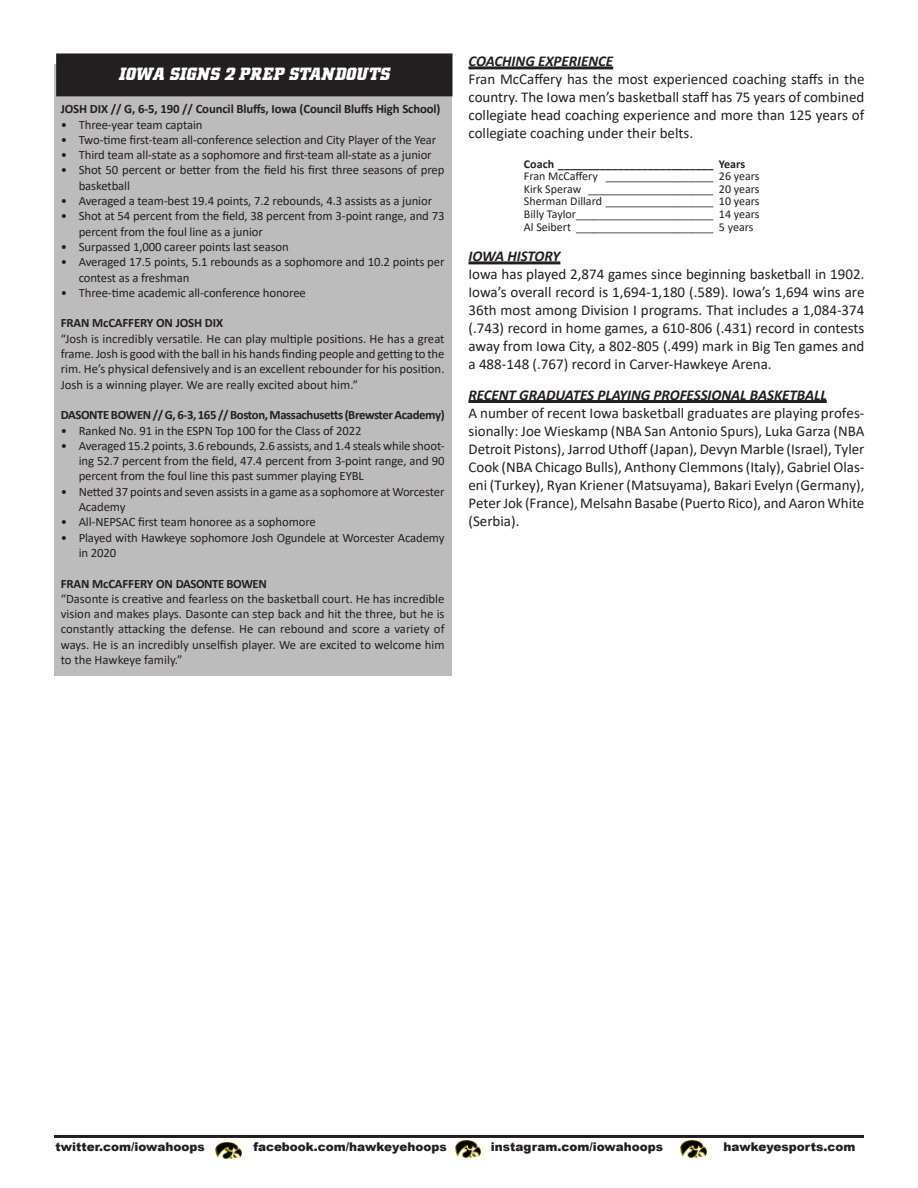
<style>
.page{position:relative;width:918px;height:1188px;background:#fff}
.page>*{position:absolute;margin:0;border:0;box-sizing:border-box;transform-origin:0 0}
.t1{font:italic 700 18px "Hawkeye";letter-spacing:.02em;color:#fff}
.Hanging_indent{font:15px/18px "Calibri";color:#231f20;text-align:justify}
.t2{font:italic 700 15px "Calibri";letter-spacing:-.005em;color:#231f20}
.Hanging_indent-2{font:12.75px/15.3px "Calibri";letter-spacing:-.01em;color:#231f20}
.Hanging_indent-3{font:700 12.75px "Calibri";letter-spacing:-.01em;color:#231f20}
.Hanging_indent-4{font:700 12.75px "Calibri";letter-spacing:-.03em;color:#231f20}
.t3{font:12px "Calibri";color:#231f20}
.t4{font:900 12px "Arial";color:#231f20}
.t5{font:700 12px "Calibri";color:#231f20}
</style>
<div class="page">
<hr style="left:54px;top:1135px;width:810px;height:3px;background:#231f20">
<img style="left:216px;top:1142px;width:25px;height:17px">
<img style="left:455px;top:1141px;width:26px;height:16px">
<img style="left:681px;top:1141px;width:25px;height:16px">
<hr style="left:468px;top:66px;width:145px;height:3px;background:#231f20">
<hr style="left:468px;top:261px;width:92px;height:3px;background:#231f20">
<hr style="left:468px;top:400px;width:359px;height:3px;background:#231f20">
<div style="left:54px;top:64px;width:397px;height:612px;background:#bdbcbc"></div>
<div style="left:57px;top:54px;width:395px;height:42px;background:#231f20"></div>
<div style="left:56px;top:53px;width:397px;height:43px;border:2px solid #231f20"></div>
<p class="t1" style="left:119px;top:63px;width:272px">IOWA SIGNS 2 PREP STANDOUTS</p>
<p class="Hanging_indent-3" style="left:61px;top:100px;width:381px">JOSH DIX // G, 6-5, 190 // Council Bluffs, Iowa (Council Bluffs High School)</p>
<p class="Hanging_indent-2" style="left:61px;top:116px;width:143px">• Three-year team captain</p>
<p class="Hanging_indent-2" style="left:61px;top:132px;width:377px">• Two-time first-team all-conference selection and City Player of the Year</p>
<p class="Hanging_indent-2" style="left:61px;top:147px;width:373px">• Third team all-state as a sophomore and first-team all-state as a junior</p>
<p class="Hanging_indent-2" style="left:79px;top:162px;width:367px;text-indent:-18px">• Shot 50 percent or better from the field his first three seasons of prep basketball</p>
<p class="Hanging_indent-2" style="left:61px;top:193px;width:373px">• Averaged a team-best 19.4 points, 7.2 rebounds, 4.3 assists as a junior</p>
<p class="Hanging_indent-2" style="left:79px;top:208px;width:367px;text-indent:-18px">• Shot at 54 percent from the field, 38 percent from 3-point range, and 73 percent from the foul line as a junior</p>
<p class="Hanging_indent-2" style="left:61px;top:239px;width:230px">• Surpassed 1,000 career points last season</p>
<p class="Hanging_indent-2" style="left:79px;top:254px;width:367px;text-indent:-18px">• Averaged 17.5 points, 5.1 rebounds as a sophomore and 10.2 points per contest as a freshman</p>
<p class="Hanging_indent-2" style="left:61px;top:285px;width:247px">• Three-time academic all-conference honoree</p>
<p class="Hanging_indent-3" style="left:61px;top:314px;width:164px">FRAN McCAFFERY ON JOSH DIX</p>
<p class="Hanging_indent-2" style="left:61px;top:331px;width:385px;text-align:justify">“Josh is incredibly versatile. He can play multiple positions. He has a great frame. Josh is good with the ball in his hands finding people and getting to the rim. He’s physical defensively and is an excellent rebounder for his position.<br>Josh is a winning player. We are really excited about him.”</p>
<p class="Hanging_indent-4" style="left:61px;top:406px;width:385px">DASONTEBOWEN//G,6-3,165//Boston,Massachusetts(BrewsterAcademy)</p>
<p class="Hanging_indent-2" style="left:61px;top:422px;width:302px">• Ranked No. 91 in the ESPN Top 100 for the Class of 2022</p>
<p class="Hanging_indent-2" style="left:79px;top:438px;width:367px;text-align:justify;text-indent:-18px">• Averaged 15.2 points, 3.6 rebounds, 2.6 assists, and 1.4 steals while shoot&shy;ing 52.7 percent from the field, 47.4 percent from 3-point range, and 90 percent from the foul line this past summer playing EYBL</p>
<p class="Hanging_indent-2" style="left:79px;top:484px;width:367px;text-indent:-18px">• Netted 37 points and seven assists in a game as a sophomore at Worcester<br>Academy</p>
<p class="Hanging_indent-2" style="left:61px;top:514px;width:257px">• All-NEPSAC first team honoree as a sophomore</p>
<p class="Hanging_indent-2" style="left:79px;top:529px;width:367px;text-indent:-18px">• Played with Hawkeye sophomore Josh Ogundele at Worcester Academy in 2020</p>
<p class="Hanging_indent-3" style="left:61px;top:574px;width:208px">FRAN McCAFFERY ON DASONTE BOWEN</p>
<p class="Hanging_indent-2" style="left:61px;top:591px;width:385px;text-align:justify">“Dasonte is creative and fearless on the basketball court. He has incredible vision and makes plays. Dasonte can step back and hit the three, but he is constantly attacking the defense. He can rebound and score a variety of ways. He is an incredibly unselfish player. We are excited to welcome him to the Hawkeye family.”</p>
<p class="t2" style="left:468px;top:51px;width:146px">COACHING EXPERIENCE</p>
<p class="Hanging_indent" style="left:468px;top:70px;width:398px">Fran McCaffery has the most experienced coaching staffs in the country. The Iowa men’s basketball staff has 75 years of combined collegiate head coaching experience and more than 125 years of collegiate coaching under their belts.</p>
<p class="t5" style="left:524px;top:155px;width:223px">Coach __________________________ Years</p>
<p class="t3" style="left:524px;top:168px;width:237px">Fran McCaffery __________________ 26 years</p>
<p class="t3" style="left:524px;top:181px;width:237px">Kirk Speraw _____________________ 20 years</p>
<p class="t3" style="left:524px;top:193px;width:237px">Sherman Dillard __________________ 10 years</p>
<p class="t3" style="left:524px;top:206px;width:237px">Billy Taylor_______________________ 14 years</p>
<p class="t3" style="left:524px;top:218px;width:231px">Al Seibert _______________________ 5 years</p>
<p class="t2" style="left:468px;top:246px;width:93px">IOWA HISTORY</p>
<p class="Hanging_indent" style="left:468px;top:265px;width:397px">Iowa has played 2,874 games since beginning basketball in 1902.<br>Iowa’s overall record is 1,694-1,180 (.589). Iowa’s 1,694 wins are 36th most among Division I programs. That includes a 1,084-374 (.743) record in home games, a 610-806 (.431) record in contests away from Iowa City, a 802-805 (.499) mark in Big Ten games and a 488-148 (.767) record in Carver-Hawkeye Arena.</p>
<p class="t2" style="left:468px;top:384px;width:360px">RECENT GRADUATES PLAYING PROFESSIONAL BASKETBALL</p>
<p class="Hanging_indent" style="left:468px;top:403px;width:398px">A number of recent Iowa basketball graduates are playing profes&shy;sionally: Joe Wieskamp (NBA San Antonio Spurs), Luka Garza (NBA Detroit Pistons), Jarrod Uthoff (Japan), Devyn Marble (Israel), Tyler Cook (NBA Chicago Bulls), Anthony Clemmons (Italy), Gabriel Olas&shy;eni (Turkey), Ryan Kriener (Matsuyama), Bakari Evelyn (Germany), Peter Jok (France), Melsahn Basabe (Puerto Rico), and Aaron White (Serbia).</p>
<p class="t4" style="left:56px;top:1138px;width:151px">twitter.com/iowahoops</p>
<p class="t4" style="left:253px;top:1138px;width:195px">facebook.com/hawkeyehoops</p>
<p class="t4" style="left:491px;top:1138px;width:174px">instagram.com/iowahoops</p>
<p class="t4" style="left:723px;top:1138px;width:134px">hawkeyesports.com</p>
</div>
